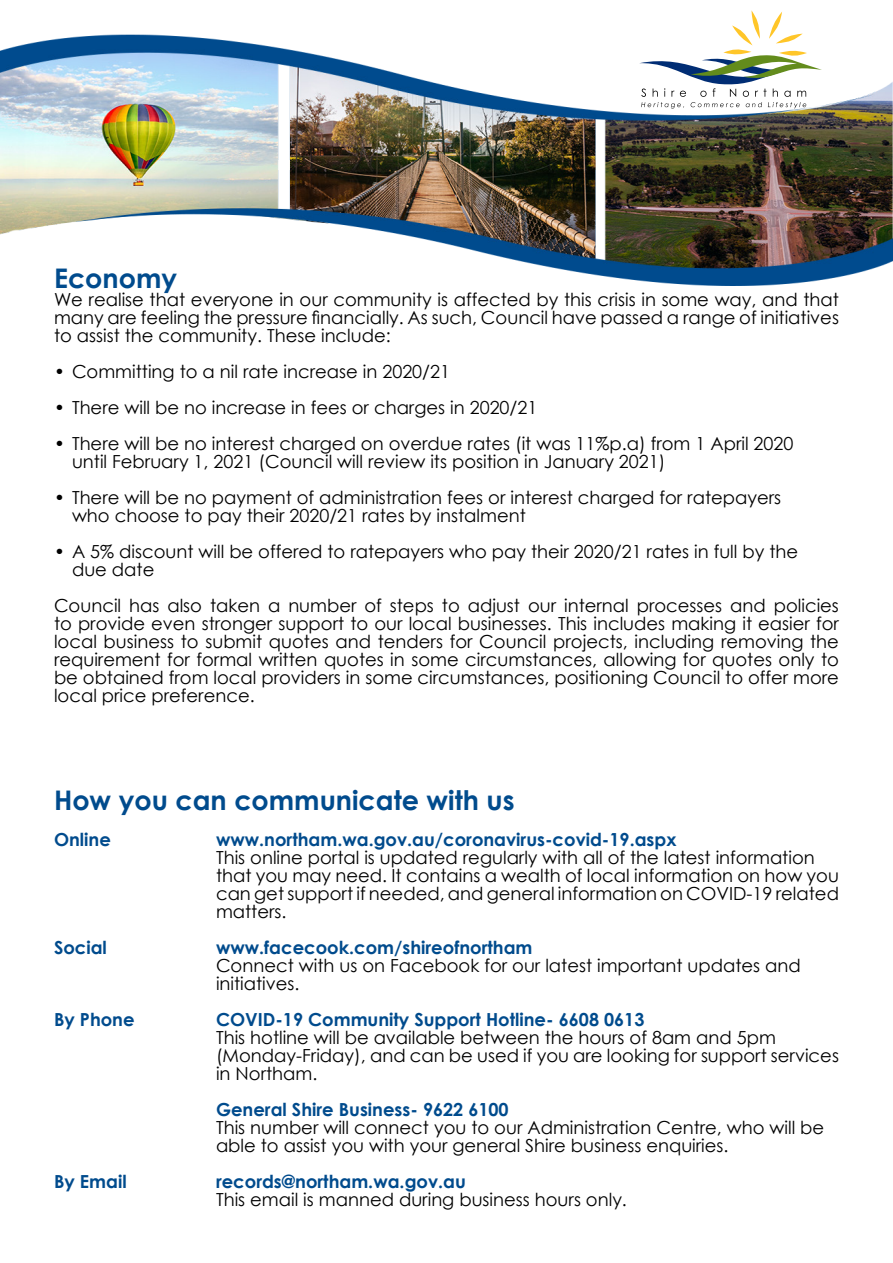
<style>
.page{position:relative;width:893px;height:1263px;background:#fff}
.page>*{position:absolute;margin:0;border:0;box-sizing:border-box;transform-origin:0 0}
.Paragraph_Style_1{font:700 27px "Century Gothic";color:#004b8d}
.Paragraph_Style_1-2{font:18px/18px "Century Gothic";color:#000}
.Paragraph_Style_1-3{font:700 18px "Century Gothic";color:#004b8d}
</style>
<div class="page">
<img style="left:0;top:34px;width:893px;height:251px">
<svg style="left:639px;top:10px;width:183px;height:99px"></svg>
<p class="Paragraph_Style_1" style="left:54px;top:258px;width:125px">Economy</p>
<p class="Paragraph_Style_1-2" style="left:54px;top:290px;width:786px;text-align:justify">We realise that everyone in our community is affected by this crisis in some way, and that many are feeling the pressure financially. As such, Council have passed a range of initiatives to assist the community. These include:</p>
<p class="Paragraph_Style_1-2" style="left:54px;top:362px;width:398px">• Committing to a nil rate increase in 2020/21</p>
<p class="Paragraph_Style_1-2" style="left:54px;top:398px;width:485px">• There will be no increase in fees or charges in 2020/21</p>
<p class="Paragraph_Style_1-2" style="left:72px;top:434px;width:723px;text-indent:-18px">• There will be no interest charged on overdue rates (it was 11%p.a) from 1 April 2020 until February 1, 2021 (Council will review its position in January 2021)</p>
<p class="Paragraph_Style_1-2" style="left:72px;top:488px;width:711px;text-indent:-18px">• There will be no payment of administration fees or interest charged for ratepayers who choose to pay their 2020/21 rates by instalment</p>
<p class="Paragraph_Style_1-2" style="left:72px;top:542px;width:728px;text-indent:-18px">• A 5% discount will be offered to ratepayers who pay their 2020/21 rates in full by the due date</p>
<p class="Paragraph_Style_1-2" style="left:54px;top:596px;width:786px;text-align:justify">Council has also taken a number of steps to adjust our internal processes and policies to provide even stronger support to our local businesses. This includes making it easier for local business to submit quotes and tenders for Council projects, including removing the requirement for formal written quotes in some circumstances, allowing for quotes only to be obtained from local providers in some circumstances, positioning Council to offer more local price preference.</p>
<p class="Paragraph_Style_1" style="left:54px;top:780px;width:462px">How you can communicate with us</p>
<p class="Paragraph_Style_1-3" style="left:54px;top:826px;width:58px">Online</p>
<p class="Paragraph_Style_1-3" style="left:216px;top:826px;width:462px">www.northam.wa.gov.au/coronavirus-covid-19.aspx</p>
<p class="Paragraph_Style_1-2" style="left:216px;top:848px;width:624px">This online portal is updated regularly with all of the latest information that you may need. It contains a wealth of local information on how you</p>
<p class="Paragraph_Style_1-2" style="left:216px;top:884px;width:624px">can get support if needed, and general information on COVID-19 related</p>
<p class="Paragraph_Style_1-2" style="left:216px;top:902px;width:72px">matters.</p>
<p class="Paragraph_Style_1-3" style="left:54px;top:934px;width:54px">Social</p>
<p class="Paragraph_Style_1-3" style="left:216px;top:934px;width:318px">www.facecook.com/shireofnortham</p>
<p class="Paragraph_Style_1-2" style="left:216px;top:956px;width:586px">Connect with us on Facebook for our latest important updates and initiatives.</p>
<p class="Paragraph_Style_1-3" style="left:54px;top:1006px;width:82px">By Phone</p>
<p class="Paragraph_Style_1-3" style="left:216px;top:1006px;width:430px">COVID-19 Community Support Hotline- 6608 0613</p>
<p class="Paragraph_Style_1-2" style="left:216px;top:1028px;width:561px">This hotline will be available between the hours of 8am and 5pm</p>
<p class="Paragraph_Style_1-2" style="left:216px;top:1046px;width:624px">(Monday-Friday), and can be used if you are looking for support services</p>
<p class="Paragraph_Style_1-2" style="left:216px;top:1064px;width:103px">in Northam.</p>
<p class="Paragraph_Style_1-3" style="left:216px;top:1096px;width:294px">General Shire Business- 9622 6100</p>
<p class="Paragraph_Style_1-2" style="left:216px;top:1118px;width:610px">This number will connect you to our Administration Centre, who will be able to assist you with your general Shire business enquiries.</p>
<p class="Paragraph_Style_1-3" style="left:54px;top:1168px;width:74px">By Email</p>
<p class="Paragraph_Style_1-3" style="left:216px;top:1168px;width:251px">records@northam.wa.gov.au</p>
<p class="Paragraph_Style_1-2" style="left:216px;top:1190px;width:412px">This email is manned during business hours only.</p>
</div>
